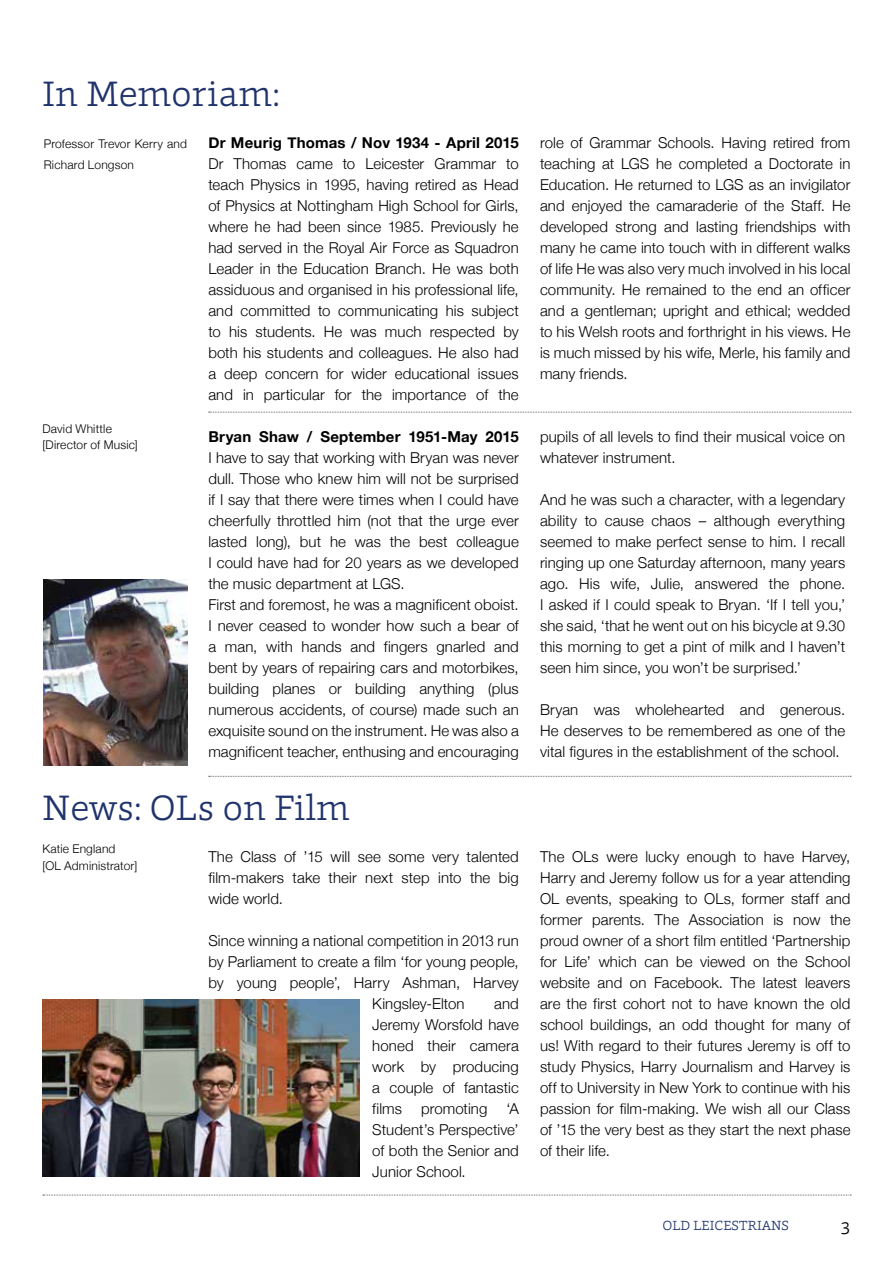
<style>
.page{position:relative;width:893px;height:1263px;background:#fff}
.page>*{position:absolute;margin:0;border:0;box-sizing:border-box;transform-origin:0 0}
.t1{font:300 36px "Foro";color:#20336c}
.t2{font:300 18px "Foro";color:#000}
.t3{font:300 15px/21px "Helvetica Neue";letter-spacing:.005em;color:#000;text-align:justify}
.t4{font:700 15px "Helvetica Neue";letter-spacing:.015em;color:#000}
.t5{font:300 13.5px "Foro";color:#20336c}
.t6{font:300 12px/16.5px "Helvetica Neue";letter-spacing:.015em;color:#000}
</style>
<div class="page">
<svg style="left:43px;top:1195px;width:808px;height:1px"></svg>
<img style="left:43px;top:999px;width:317px;height:178px">
<svg style="left:209px;top:776px;width:642px;height:1px"></svg>
<svg style="left:209px;top:412px;width:642px;height:1px"></svg>
<img style="left:44px;top:580px;width:144px;height:185px">
<h1 class="t1" style="left:43px;top:70px;width:239px">In Memoriam:</h1>
<p class="t6" style="left:44px;top:132px;width:145px;line-height:21px">Professor Trevor Kerry and<br>Richard Longson</p>
<p class="t4" style="left:208px;top:130px;width:312px">Dr Meurig Thomas / Nov 1934 - April 2015</p>
<p class="t3" style="left:208px;top:152px;width:312px">Dr Thomas came to Leicester Grammar to teach Physics in 1995, having retired as Head of Physics at Nottingham High School for Girls, where he had been since 1985. Previously he had served in the Royal Air Force as Squadron Leader in the Education Branch. He was both assiduous and organised in his professional life, and committed to communicating his subject to his students. He was much respected by both his students and colleagues. He also had a deep concern for wider educational issues and in particular for the importance of the</p>
<p class="t6" style="left:43px;top:419px;width:97px">David Whittle [Director of Music]</p>
<p class="t4" style="left:208px;top:424px;width:312px">Bryan Shaw / September 1951-May 2015</p>
<p class="t3" style="left:208px;top:446px;width:312px;text-align:left">I have to say that working with Bryan was never dull. Those who knew him will not be surprised if I say that there were times when I could have cheerfully throttled him (not that the urge ever lasted long), but he was the best colleague I could have had for 20 years as we developed the music department at LGS.<br>First and foremost, he was a magnificent oboist.<br>I never ceased to wonder how such a bear of a man, with hands and fingers gnarled and bent by years of repairing cars and motorbikes, building planes or building anything (plus numerous accidents, of course) made such an exquisite sound on the instrument. He was also a magnificent teacher, enthusing and encouraging</p>
<h1 class="t1" style="left:43px;top:784px;width:309px">News: OLs on Film</h1>
<p class="t6" style="left:43px;top:840px;width:96px">Katie England<br>[OL Administrator]</p>
<p class="t3" style="left:208px;top:845px;width:312px">The Class of ’15 will see some very talented film-makers take their next step into the big wide world.</p>
<p class="t3" style="left:208px;top:929px;width:312px">Since winning a national competition in 2013 run</p>
<p class="t3" style="left:208px;top:950px;width:312px">by Parliament to create a film ‘for young people,</p>
<p class="t3" style="left:208px;top:971px;width:312px">by young people’, Harry Ashman, Harvey</p>
<p class="t3" style="left:372px;top:992px;width:94px">Kingsley-Elton</p>
<p class="t3" style="left:372px;top:992px;width:148px;text-indent:122px">and Jeremy Worsfold have honed their camera work by producing a couple of fantastic films</p>
<p class="t3" style="left:372px;top:1097px;width:148px;text-indent:134px">‘A Student’s Perspective’ of both the Senior and Junior School.</p>
<p class="t3" style="left:421px;top:1097px;width:68px">promoting</p>
<p class="t3" style="left:540px;top:131px;width:312px">role of Grammar Schools. Having retired from teaching at LGS he completed a Doctorate in Education. He returned to LGS as an invigilator and enjoyed the camaraderie of the Staff. He developed strong and lasting friendships with many he came into touch with in different walks of life He was also very much involved in his local community. He remained to the end an officer and a gentleman; upright and ethical; wedded to his Welsh roots and forthright in his views. He is much missed by his wife, Merle, his family and many friends.</p>
<p class="t3" style="left:540px;top:425px;width:307px">pupils of all levels to find their musical voice on whatever instrument.</p>
<p class="t3" style="left:540px;top:488px;width:307px">And he was such a character, with a legendary ability to cause chaos – although everything seemed to make perfect sense to him. I recall ringing up one Saturday afternoon, many years ago. His wife, Julie, answered the phone.<br>I asked if I could speak to Bryan. ‘If I tell you,’ she said, ‘that he went out on his bicycle at 9.30 this morning to get a pint of milk and I haven’t seen him since, you won’t be surprised.’</p>
<p class="t3" style="left:540px;top:698px;width:307px">Bryan was wholehearted and generous.<br>He deserves to be remembered as one of the vital figures in the establishment of the school.</p>
<p class="t3" style="left:540px;top:845px;width:312px">The OLs were lucky enough to have Harvey, Harry and Jeremy follow us for a year attending OL events, speaking to OLs, former staff and former parents. The Association is now the proud owner of a short film entitled ‘Partnership for Life’ which can be viewed on the School website and on Facebook. The latest leavers are the first cohort not to have known the old school buildings, an odd thought for many of us! With regard to their futures Jeremy is off to study Physics, Harry Journalism and Harvey is off to University in New York to continue with his passion for film-making. We wish all our Class of ’15 the very best as they start the next phase of their life.</p>
<p class="t5" style="left:662px;top:1217px;width:128px">OLD LEICESTRIANS</p>
<p class="t2" style="left:840px;top:1216px;width:11px">3</p>
</div>
